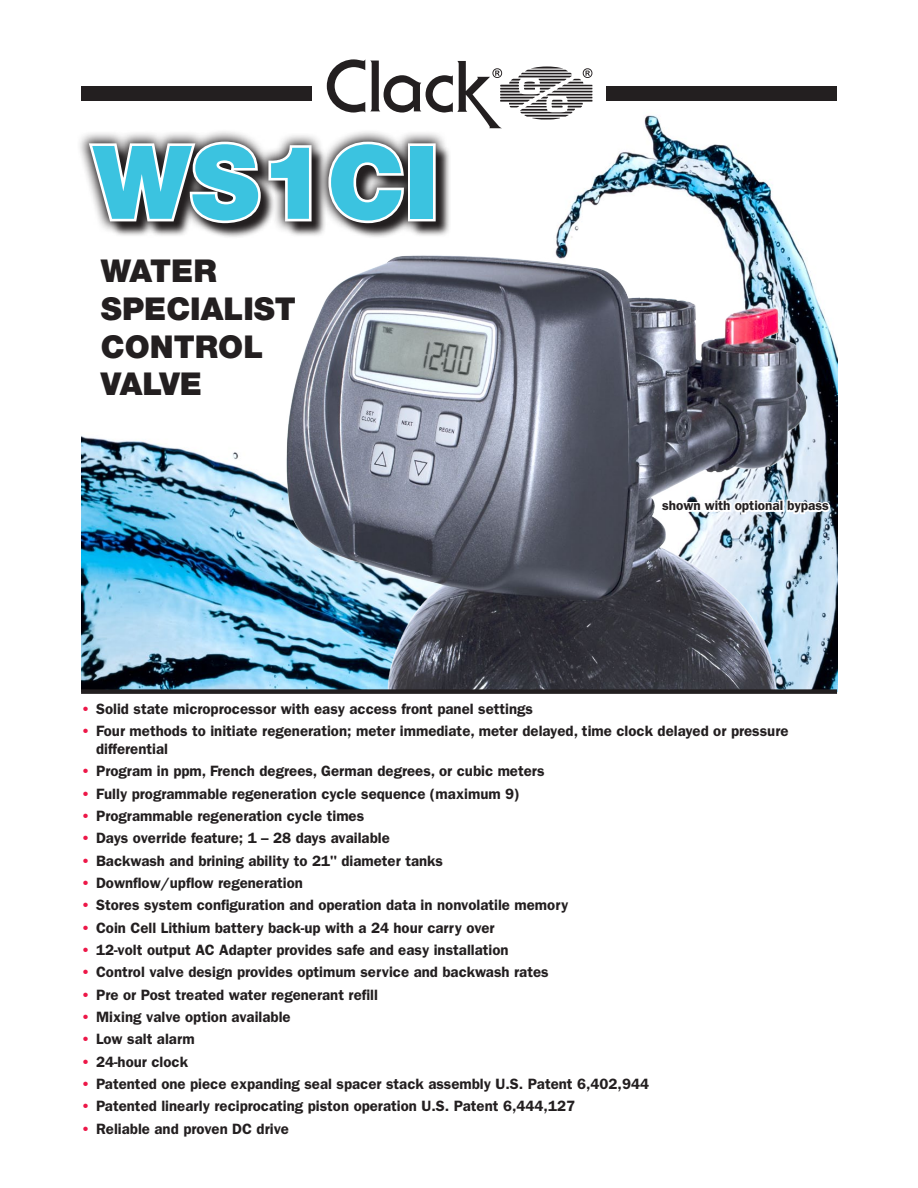
<style>
.page{position:relative;width:918px;height:1188px;background:#fff}
.page>*{position:absolute;margin:0;border:0;box-sizing:border-box;transform-origin:0 0}
.t1{font:900 102px "Helvetica Neue LT Std";color:#3bc3e0}
.t2{font:900 31.5px/37.8px "Helvetica Neue LT Std";color:#231f20}
.t3{font:600 15px/18px "ITC Franklin Gothic Std";color:#231f20}
.t4{font:600 13.5px "ITC Franklin Gothic Std";color:#231f20}
.s1{color:#ed1748}
</style>
<div class="page">
<img style="left:81px;top:83px;width:756px;height:606px">
<img style="left:270px;top:251px;width:555px;height:438px">
<svg style="left:327px;top:59px;width:266px;height:69px"></svg>
<div style="left:81px;top:86px;width:231px;height:14px;background:#231f20"></div>
<div style="left:606px;top:86px;width:231px;height:14px;background:#231f20"></div>
<svg style="left:314px;top:143px;width:137px;height:96px"></svg>
<svg style="left:80px;top:129px;width:369px;height:106px"></svg>
<svg style="left:85px;top:139px;width:229px;height:294px"></svg>
<svg style="left:326px;top:139px;width:81px;height:87px"></svg>
<div style="left:408px;top:143px;width:28px;height:78px;border:5px solid #fff"></div>
<svg style="left:658px;top:481px;width:174px;height:53px"></svg>
<div style="left:81px;top:689px;width:756px;height:5px;background:#231f20"></div>
<h1 class="t1" style="left:93px;top:122px;width:287px">WS1CI</h1>
<h2 class="t2" style="left:101px;top:252px;width:196px">WATER<br>SPECIALIST<br>CONTROL<br>VALVE</h2>
<p class="t4" style="left:662px;top:498px;width:168px">shown with optional bypass</p>
<p class="t3" style="left:81px;top:700px;width:454px"><span class="s1">•</span> Solid state microprocessor with easy access front panel settings</p>
<p class="t3" style="left:96px;top:722px;width:694px;text-indent:-15px"><span class="s1">•</span> Four methods to initiate regeneration; meter immediate, meter delayed, time clock delayed or pressure differential</p>
<p class="t3" style="left:81px;top:762px;width:465px"><span class="s1">•</span> Program in ppm, French degrees, German degrees, or cubic meters</p>
<p class="t3" style="left:81px;top:785px;width:440px"><span class="s1">•</span> Fully programmable regeneration cycle sequence (maximum 9)</p>
<p class="t3" style="left:81px;top:807px;width:285px"><span class="s1">•</span> Programmable regeneration cycle times</p>
<p class="t3" style="left:81px;top:829px;width:310px"><span class="s1">•</span> Days override feature; 1 – 28 days available</p>
<p class="t3" style="left:81px;top:852px;width:364px"><span class="s1">•</span> Backwash and brining ability to 21" diameter tanks</p>
<p class="t3" style="left:81px;top:874px;width:224px"><span class="s1">•</span> Downflow/upflow regeneration</p>
<p class="t3" style="left:81px;top:896px;width:489px"><span class="s1">•</span> Stores system configuration and operation data in nonvolatile memory</p>
<p class="t3" style="left:81px;top:919px;width:415px"><span class="s1">•</span> Coin Cell Lithium battery back-up with a 24 hour carry over</p>
<p class="t3" style="left:81px;top:941px;width:429px"><span class="s1">•</span> 12-volt output AC Adapter provides safe and easy installation</p>
<p class="t3" style="left:81px;top:963px;width:469px"><span class="s1">•</span> Control valve design provides optimum service and backwash rates</p>
<p class="t3" style="left:81px;top:986px;width:298px"><span class="s1">•</span> Pre or Post treated water regenerant refill</p>
<p class="t3" style="left:81px;top:1008px;width:211px"><span class="s1">•</span> Mixing valve option available</p>
<p class="t3" style="left:81px;top:1030px;width:115px"><span class="s1">•</span> Low salt alarm</p>
<p class="t3" style="left:81px;top:1052px;width:109px"><span class="s1">•</span> 24-hour clock</p>
<p class="t3" style="left:81px;top:1075px;width:570px"><span class="s1">•</span> Patented one piece expanding seal spacer stack assembly U.S. Patent 6,402,944</p>
<p class="t3" style="left:81px;top:1097px;width:495px"><span class="s1">•</span> Patented linearly reciprocating piston operation U.S. Patent 6,444,127</p>
<p class="t3" style="left:81px;top:1119px;width:209px"><span class="s1">•</span> Reliable and proven DC drive</p>
</div>
